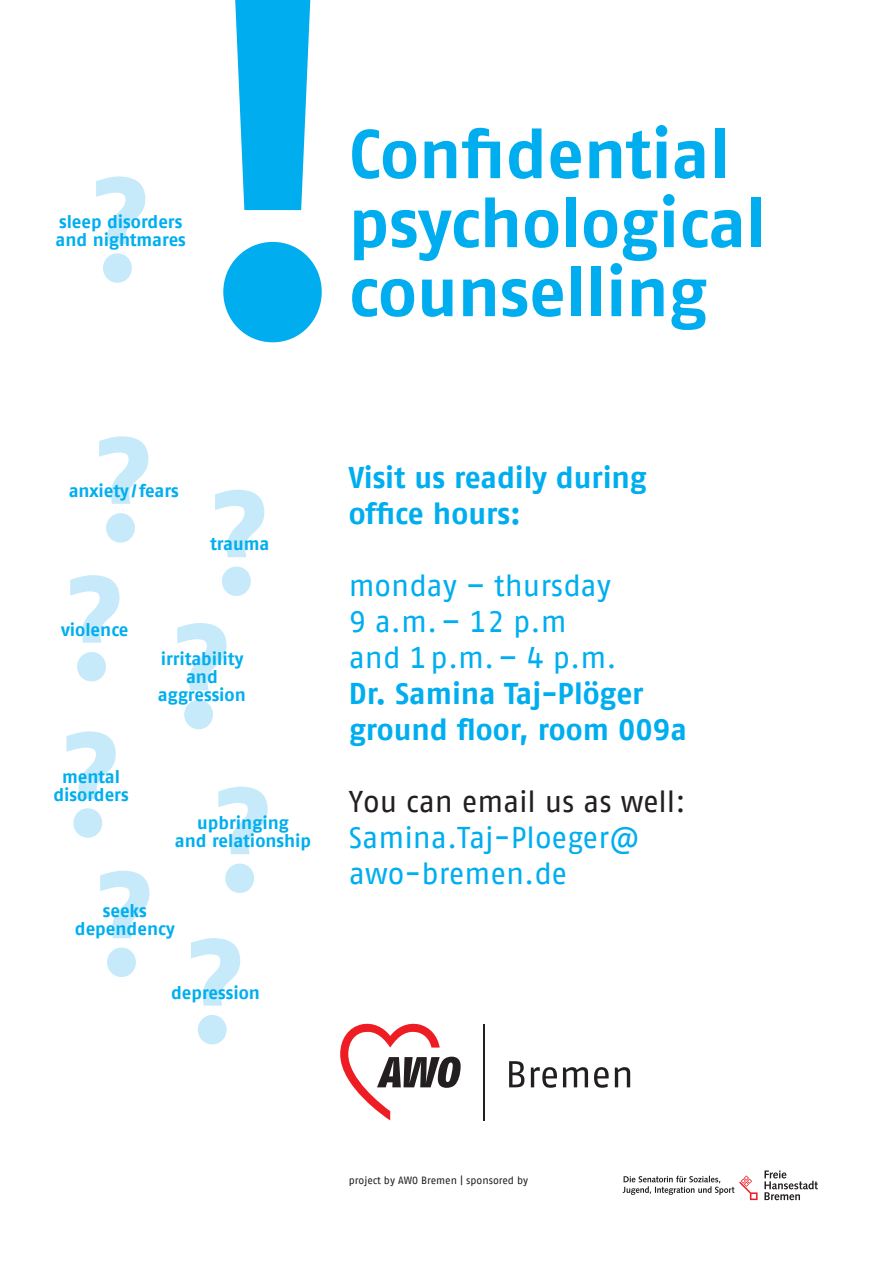
<style>
.page{position:relative;width:893px;height:1263px;background:#fff}
.page>*{position:absolute;margin:0;border:0;box-sizing:border-box;transform-origin:0 0}
.t1{font:700 69px/69px "AWO Fago Office";color:#00aeef}
.t2{font:30px/36px "AWO Fago Office";color:#00aeef}
.t3{font:700 30px "AWO Fago Office";color:#00aeef}
.t4{font:30px "AWO Fago Office";letter-spacing:-.005em;color:#231f20}
.t5{font:700 18px/18px "AWO Fago Office";color:#00aeef;text-align:center}
.t6{font:10.5px "AWO Fago Office";color:#231f20}
</style>
<div class="page">
<svg style="left:223px;top:0;width:99px;height:342px"></svg>
<svg style="left:70px;top:575px;width:49px;height:106px"></svg>
<svg style="left:191px;top:938px;width:49px;height:106px"></svg>
<svg style="left:96px;top:176px;width:49px;height:107px"></svg>
<svg style="left:66px;top:731px;width:50px;height:107px"></svg>
<svg style="left:218px;top:787px;width:50px;height:106px"></svg>
<svg style="left:215px;top:490px;width:49px;height:106px"></svg>
<svg style="left:99px;top:436px;width:49px;height:107px"></svg>
<svg style="left:100px;top:871px;width:49px;height:106px"></svg>
<svg style="left:177px;top:623px;width:50px;height:106px"></svg>
<svg style="left:340px;top:1023px;width:121px;height:97px"></svg>
<hr style="left:484px;top:1024px;width:1px;height:96px;background:#231f20">
<svg style="left:509px;top:1061px;width:15px;height:26px"></svg>
<svg style="left:531px;top:1067px;width:26px;height:21px"></svg>
<svg style="left:563px;top:1067px;width:25px;height:20px"></svg>
<svg style="left:594px;top:1067px;width:15px;height:21px"></svg>
<svg style="left:615px;top:1067px;width:15px;height:20px"></svg>
<svg style="left:764px;top:1170px;width:54px;height:30px"></svg>
<svg style="left:623px;top:1175px;width:135px;height:25px"></svg>
<p class="t5" style="left:56px;top:212px;width:132px;text-align:left">sleep disorders and nightmares</p>
<p class="t1" style="left:349px;top:119px;width:419px">Confidential psychological counselling</p>
<p class="t5" style="left:69px;top:481px;width:112px">anxiety /fears</p>
<p class="t5" style="left:61px;top:620px;width:69px">violence</p>
<p class="t5" style="left:210px;top:535px;width:61px">trauma</p>
<p class="t5" style="left:54px;top:767px;width:77px">mental disorders</p>
<p class="t5" style="left:158px;top:650px;width:89px">irritability and aggression</p>
<p class="t5" style="left:197px;top:814px;width:93px">upbringing</p>
<p class="t5" style="left:175px;top:832px;width:138px">and relationship</p>
<p class="t5" style="left:75px;top:901px;width:101px">seeks dependency</p>
<p class="t5" style="left:171px;top:983px;width:90px">depression</p>
<p class="t3" style="left:349px;top:460px;width:300px">Visit us readily during</p>
<p class="t3" style="left:349px;top:496px;width:174px">office hours:</p>
<p class="t2" style="left:349px;top:567px;width:264px">monday – thursday<br>9 a.m.– 12 p.m</p>
<p class="t2" style="left:349px;top:639px;width:269px">and 1p.m.– 4 p.m.</p>
<p class="t3" style="left:349px;top:676px;width:296px">Dr. Samina Taj-Plöger</p>
<p class="t3" style="left:349px;top:712px;width:340px">ground floor, room 009a</p>
<p class="t4" style="left:349px;top:784px;width:338px">You can email us as well:</p>
<p class="t2" style="left:349px;top:819px;width:293px">Samina.Taj-Ploeger@ awo-bremen.de</p>
<p class="t6" style="left:349px;top:1175px;width:181px">project by AWO Bremen | sponsored by</p>
</div>
